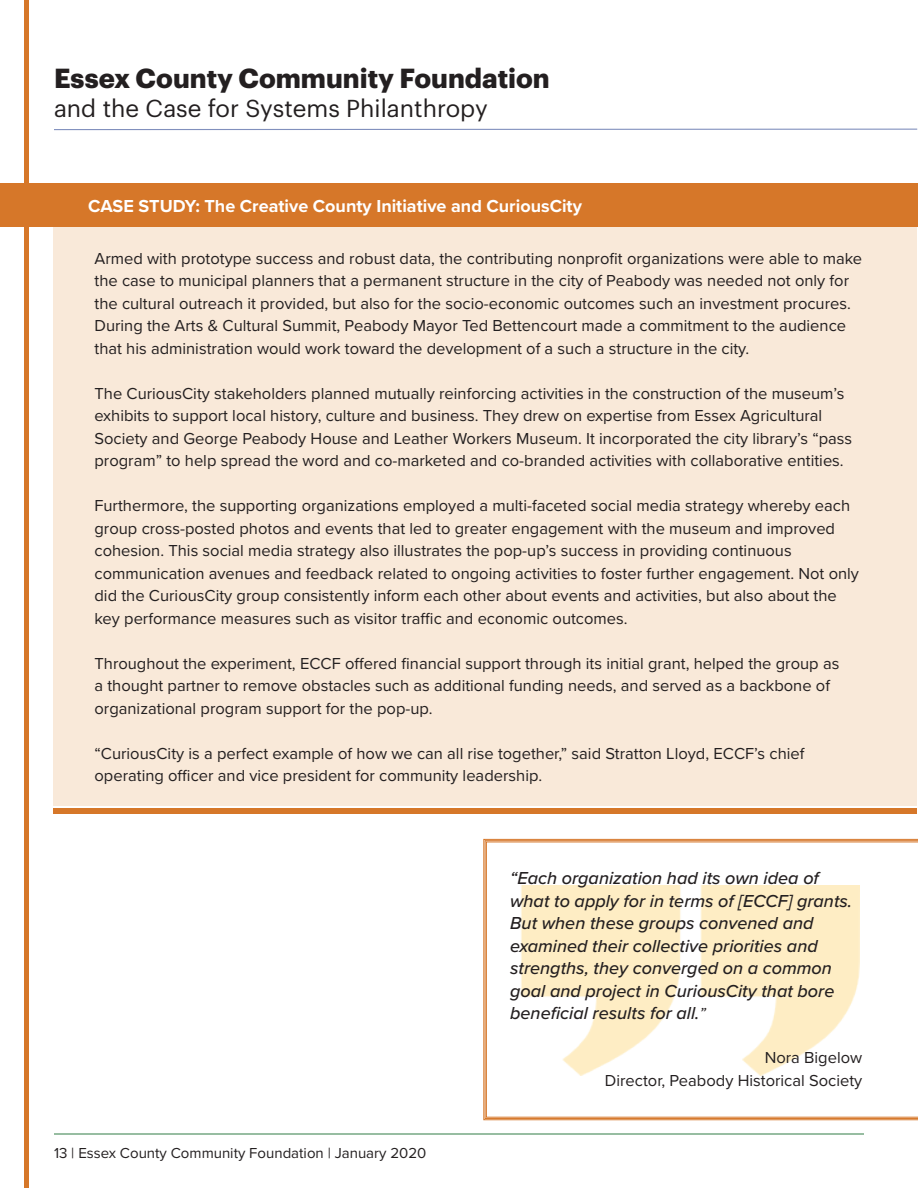
<style>
.page{position:relative;width:918px;height:1188px;background:#fff}
.page>*{position:absolute;margin:0;border:0;box-sizing:border-box;transform-origin:0 0}
.t1{font:700 27px "Graphik";color:#231f20}
.t2{font:24px "Graphik";color:#231f20}
.t3{font:italic 500 18px/22.5px "Proxima Nova";color:#231f20}
.t4{font:700 18px "Proxima Nova";color:#fff}
.t5{font:16.5px/22.5px "Proxima Nova";color:#231f20}
.t6{font:15px "Proxima Nova";color:#231f20}
.s1{font-weight:400;font-size:16.5px}
</style>
<div class="page">
<div style="left:53px;top:227px;width:864px;height:579px;background:#f9e9d9"></div>
<div style="left:53px;top:808px;width:864px;height:6px;background:#d67729"></div>
<svg style="left:54px;top:128px;width:864px;height:3px"></svg>
<hr style="left:54px;top:1133px;width:810px;height:2px;background:#106827">
<svg style="left:486px;top:842px;width:432px;height:275px"></svg>
<hr style="left:24px;top:0;width:4px;height:1188px;background:#d67729">
<div style="left:0;top:183px;width:918px;height:43px;background:#d67729"></div>
<p class="t1" style="left:54px;top:57px;width:497px">Essex County Community Foundation</p>
<p class="t2" style="left:54px;top:90px;width:435px">and the Case for Systems Philanthropy</p>
<p class="t4" style="left:88px;top:192px;width:495px">CASE STUDY: The Creative County Initiative and CuriousCity</p>
<p class="t5" style="left:94px;top:246px;width:769px">Armed with prototype success and robust data, the contributing nonprofit organizations were able to make the case to municipal planners that a permanent structure in the city of Peabody was needed not only for the cultural outreach it provided, but also for the socio-economic outcomes such an investment procures.<br>During the Arts &amp; Cultural Summit, Peabody Mayor Ted Bettencourt made a commitment to the audience that his administration would work toward the development of a such a structure in the city.</p>
<p class="t5" style="left:94px;top:381px;width:759px">The CuriousCity stakeholders planned mutually reinforcing activities in the construction of the museum’s exhibits to support local history, culture and business. They drew on expertise from Essex Agricultural Society and George Peabody House and Leather Workers Museum. It incorporated the city library’s “pass program” to help spread the word and co-marketed and co-branded activities with collaborative entities.</p>
<p class="t5" style="left:94px;top:494px;width:766px">Furthermore, the supporting organizations employed a multi-faceted social media strategy whereby each group cross-posted photos and events that led to greater engagement with the museum and improved cohesion. This social media strategy also illustrates the pop-up’s success in providing continuous communication avenues and feedback related to ongoing activities to foster further engagement. Not only did the CuriousCity group consistently inform each other about events and activities, but also about the key performance measures such as visitor traffic and economic outcomes.</p>
<p class="t5" style="left:94px;top:651px;width:746px">Throughout the experiment, ECCF offered financial support through its initial grant, helped the group as a thought partner to remove obstacles such as additional funding needs, and served as a backbone of organizational program support for the pop-up.</p>
<p class="t5" style="left:94px;top:741px;width:711px">“CuriousCity is a perfect example of how we can all rise together,” said Stratton Lloyd, ECCF’s chief operating officer and vice president for community leadership.</p>
<p class="t6" style="left:54px;top:1141px;width:374px">13 | Essex County Community Foundation | January 2020</p>
<p class="t3" style="left:510px;top:866px;width:344px">“Each organization had its own idea of what to apply for in terms of [ECCF] grants.<br>But when these groups convened and examined their collective priorities and strengths, they converged on a common goal and project in CuriousCity that bore beneficial results for all.<span class="s1">”</span></p>
<p class="t5" style="left:765px;top:1046px;width:99px">Nora Bigelow</p>
<p class="t5" style="left:605px;top:1068px;width:259px">Director, Peabody Historical Society</p>
</div>
